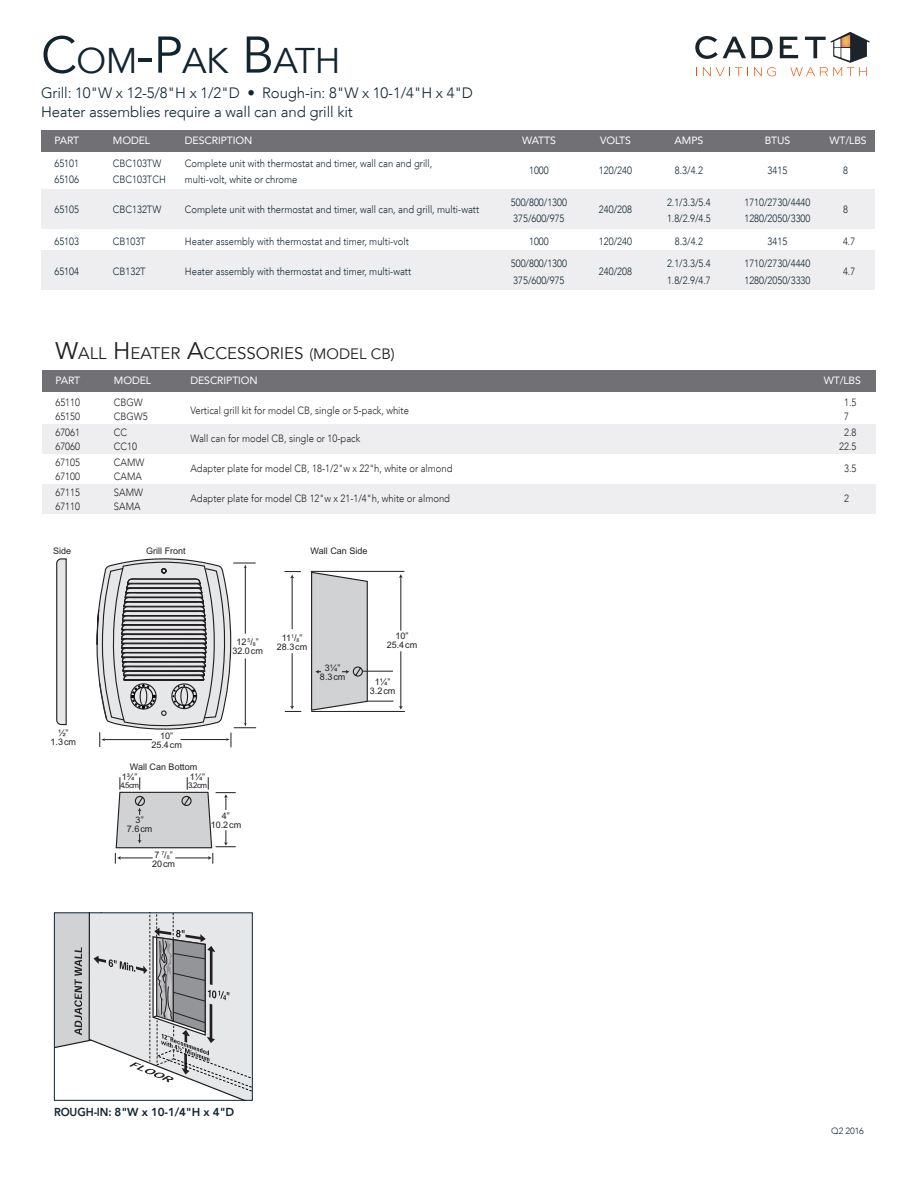
<style>
.page{position:relative;width:918px;height:1188px;background:#fff}
.page>*{position:absolute;margin:0;border:0;box-sizing:border-box;transform-origin:0 0}
.t1{font:35.7px "Avenir LT";letter-spacing:-.015em;color:#112530}
.t2{font:16.8px "Avenir LT";color:#231f20}
.t3{font:300 15px "Avenir LT";letter-spacing:-.01em;color:#112530}
.t4{font:800 11.55px "Avenir LT";letter-spacing:-.01em;color:#112530;scale:.94 1}
.t5{font:300 10.5px "Avenir LT";color:#112530;scale:.9 1}
.t6{font:300 10.5px "Avenir LT";color:#231f20;scale:.9 1}
.t7{font:10.5px "Avenir LT";letter-spacing:-.01em;color:#fff}
.t8{font:9px/9px "Arial";color:#231f20;text-align:center}
.t9{font:300 9px "Avenir LT";letter-spacing:-.01em;color:#112530}
.t10{font:7.95px "Arial";letter-spacing:-.075em;color:#231f20}
.s1{font-size:51px}
.s2{font-size:24px}
.s3{font-size:15px}
</style>
<div class="page">
<div style="left:41px;top:190px;width:834px;height:39px;background:#eeeef0"></div>
<div style="left:41px;top:250px;width:834px;height:39px;background:#eeeef0"></div>
<hr style="left:292px;top:653px;width:1px;height:54px;background:#231f20">
<hr style="left:292px;top:577px;width:1px;height:52px;background:#231f20">
<hr style="left:401px;top:651px;width:1px;height:56px;background:#231f20">
<hr style="left:401px;top:577px;width:1px;height:54px;background:#231f20">
<svg style="left:399px;top:574px;width:4px;height:4px"></svg>
<svg style="left:284px;top:571px;width:17px;height:7px"></svg>
<svg style="left:285px;top:706px;width:16px;height:6px"></svg>
<hr style="left:311px;top:571px;width:93px;height:1px;background:#231f20">
<hr style="left:311px;top:711px;width:94px;height:1px;background:#231f20">
<svg style="left:310px;top:571px;width:83px;height:140px"></svg>
<svg style="left:115px;top:777px;width:121px;height:87px"></svg>
<svg style="left:56px;top:558px;width:11px;height:168px;background:#bdbdbf"></svg>
<svg style="left:96px;top:558px;width:160px;height:189px"></svg>
<div style="left:41px;top:130px;width:834px;height:21px;background:#717074"></div>
<svg style="left:695px;top:32px;width:174px;height:44px"></svg>
<svg style="left:56px;top:914px;width:195px;height:185px"></svg>
<div style="left:54px;top:912px;width:199px;height:189px;border:1px solid #112530"></div>
<div style="left:43px;top:370px;width:833px;height:21px;background:#717074"></div>
<div style="left:43px;top:424px;width:833px;height:30px;background:#eeeef0"></div>
<div style="left:43px;top:484px;width:833px;height:29px;background:#eeeef0"></div>
<p class="t1" style="left:41px;top:40px;width:301px"><span class="s1">C</span>OM<span class="s1">-P</span>AK <span class="s1">B</span>ATH</p>
<p class="t3" style="left:41px;top:84px;width:434px">Grill: 10"W x 12-5/8"H x 1/2"D • Rough-in: 8"W x 10-1/4"H x 4"D</p>
<p class="t3" style="left:41px;top:103px;width:313px">Heater assemblies require a wall can and grill kit</p>
<p class="t7" style="left:54px;top:134px;width:26px">PART</p>
<p class="t7" style="left:113px;top:134px;width:39px">MODEL</p>
<p class="t7" style="left:185px;top:134px;width:69px">DESCRIPTION</p>
<p class="t7" style="left:522px;top:134px;width:35px">WATTS</p>
<p class="t7" style="left:600px;top:134px;width:32px">VOLTS</p>
<p class="t7" style="left:675px;top:134px;width:30px">AMPS</p>
<p class="t7" style="left:765px;top:134px;width:27px">BTUS</p>
<p class="t7" style="left:830px;top:134px;width:39px">WT/LBS</p>
<p class="t5" style="left:54px;top:157px;width:29px">65101</p>
<p class="t5" style="left:113px;top:157px;width:55px">CBC103TW</p>
<p class="t5" style="left:185px;top:157px;width:276px">Complete unit with thermostat and timer, wall can and grill,</p>
<p class="t5" style="left:529px;top:164px;width:23px">1000</p>
<p class="t5" style="left:599px;top:164px;width:38px">120/240</p>
<p class="t5" style="left:675px;top:164px;width:33px">8.3/4.2</p>
<p class="t5" style="left:768px;top:164px;width:23px">3415</p>
<p class="t5" style="left:843px;top:164px;width:7px">8</p>
<p class="t5" style="left:54px;top:173px;width:29px">65106</p>
<p class="t5" style="left:113px;top:173px;width:60px">CBC103TCH</p>
<p class="t5" style="left:185px;top:173px;width:126px">multi-volt, white or chrome</p>
<p class="t5" style="left:54px;top:203px;width:29px">65105</p>
<p class="t5" style="left:113px;top:203px;width:55px">CBC132TW</p>
<p class="t5" style="left:185px;top:203px;width:328px">Complete unit with thermostat and timer, wall can, and grill, multi-watt</p>
<p class="t5" style="left:511px;top:196px;width:64px">500/800/1300</p>
<p class="t5" style="left:667px;top:196px;width:50px">2.1/3.3/5.4</p>
<p class="t5" style="left:744px;top:196px;width:75px">1710/2730/4440</p>
<p class="t5" style="left:599px;top:203px;width:38px">240/208</p>
<p class="t5" style="left:843px;top:203px;width:7px">8</p>
<p class="t5" style="left:513px;top:212px;width:58px">375/600/975</p>
<p class="t5" style="left:667px;top:212px;width:50px">1.8/2.9/4.5</p>
<p class="t5" style="left:744px;top:212px;width:75px">1280/2050/3300</p>
<p class="t5" style="left:54px;top:235px;width:29px">65103</p>
<p class="t5" style="left:113px;top:235px;width:38px">CB103T</p>
<p class="t5" style="left:185px;top:235px;width:250px">Heater assembly with thermostat and timer, multi-volt</p>
<p class="t5" style="left:529px;top:235px;width:23px">1000</p>
<p class="t5" style="left:599px;top:235px;width:38px">120/240</p>
<p class="t5" style="left:675px;top:235px;width:33px">8.3/4.2</p>
<p class="t5" style="left:768px;top:235px;width:23px">3415</p>
<p class="t5" style="left:843px;top:235px;width:15px">4.7</p>
<p class="t5" style="left:54px;top:265px;width:29px">65104</p>
<p class="t5" style="left:113px;top:265px;width:38px">CB132T</p>
<p class="t5" style="left:185px;top:265px;width:253px">Heater assembly with thermostat and timer, multi-watt</p>
<p class="t5" style="left:511px;top:257px;width:64px">500/800/1300</p>
<p class="t5" style="left:667px;top:257px;width:50px">2.1/3.3/5.4</p>
<p class="t5" style="left:744px;top:257px;width:75px">1710/2730/4440</p>
<p class="t5" style="left:599px;top:265px;width:38px">240/208</p>
<p class="t5" style="left:843px;top:265px;width:15px">4.7</p>
<p class="t5" style="left:513px;top:274px;width:58px">375/600/975</p>
<p class="t5" style="left:667px;top:274px;width:50px">1.8/2.9/4.7</p>
<p class="t5" style="left:744px;top:274px;width:75px">1280/2050/3330</p>
<p class="t2" style="left:56px;top:344px;width:341px"><span class="s2">W</span>ALL <span class="s2">H</span> EATER <span class="s2">A</span>CCESSORIES <span class="s3">(MODEL CB)</span></p>
<p class="t7" style="left:56px;top:374px;width:26px">PART</p>
<p class="t7" style="left:114px;top:374px;width:39px">MODEL</p>
<p class="t7" style="left:190px;top:374px;width:69px">DESCRIPTION</p>
<p class="t7" style="left:824px;top:374px;width:39px">WT/LBS</p>
<p class="t6" style="left:56px;top:396px;width:29px">65110</p>
<p class="t6" style="left:114px;top:396px;width:34px">CBGW</p>
<p class="t6" style="left:191px;top:404px;width:244px">Vertical grill kit for model CB, single or 5-pack, white</p>
<p class="t6" style="left:844px;top:396px;width:15px">1.5</p>
<p class="t6" style="left:56px;top:410px;width:29px">65150</p>
<p class="t6" style="left:114px;top:410px;width:39px">CBGW5</p>
<p class="t6" style="left:844px;top:410px;width:7px">7</p>
<p class="t6" style="left:56px;top:426px;width:29px">67061</p>
<p class="t6" style="left:114px;top:426px;width:16px">CC</p>
<p class="t6" style="left:191px;top:432px;width:190px">Wall can for model CB, single or 10-pack</p>
<p class="t6" style="left:844px;top:426px;width:15px">2.8</p>
<p class="t6" style="left:56px;top:440px;width:29px">67060</p>
<p class="t6" style="left:114px;top:440px;width:27px">CC10</p>
<p class="t6" style="left:839px;top:440px;width:21px">22.5</p>
<p class="t6" style="left:56px;top:456px;width:29px">67105</p>
<p class="t6" style="left:114px;top:456px;width:35px">CAMW</p>
<p class="t6" style="left:191px;top:462px;width:293px">Adapter plate for model CB, 18-1/2"w x 22"h, white or almond</p>
<p class="t6" style="left:844px;top:462px;width:15px">3.5</p>
<p class="t6" style="left:56px;top:470px;width:29px">67100</p>
<p class="t6" style="left:114px;top:470px;width:33px">CAMA</p>
<p class="t6" style="left:56px;top:486px;width:29px">67115</p>
<p class="t6" style="left:114px;top:486px;width:34px">SAMW</p>
<p class="t6" style="left:191px;top:492px;width:290px">Adapter plate for model CB 12"w x 21-1/4"h, white or almond</p>
<p class="t6" style="left:844px;top:492px;width:7px">2</p>
<p class="t6" style="left:56px;top:500px;width:29px">67110</p>
<p class="t6" style="left:114px;top:500px;width:31px">SAMA</p>
<p class="t8" style="left:53px;top:547px;width:20px">Side</p>
<p class="t8" style="left:146px;top:547px;width:41px">Grill Front</p>
<p class="t8" style="left:311px;top:546px;width:58px">Wall Can Side</p>
<p class="t8" style="left:51px;top:728px;width:27px">½”<br>1.3cm</p>
<p class="t8" style="left:232px;top:637px;width:32px">12 <sup>5</sup>/<sub>8</sub>”<br>32.0cm</p>
<p class="t8" style="left:277px;top:633px;width:32px">11<sup>1</sup>/<sub>8</sub>”<br>28.3cm</p>
<p class="t8" style="left:320px;top:664px;width:27px">3¼”<br>8.3cm</p>
<p class="t8" style="left:151px;top:732px;width:32px">10”<br>25.4cm</p>
<p class="t8" style="left:130px;top:762px;width:69px">Wall Can Bottom</p>
<p class="t8" style="left:122px;top:772px;width:17px">1¾”</p>
<p class="t10" style="left:120px;top:780px;width:20px">4.5cm</p>
<p class="t8" style="left:190px;top:772px;width:17px">1¼”</p>
<p class="t10" style="left:188px;top:780px;width:20px">3.2cm</p>
<p class="t8" style="left:127px;top:816px;width:27px">3”<br>7.6cm</p>
<p class="t8" style="left:211px;top:811px;width:32px">4”<br>10.2cm</p>
<p class="t8" style="left:152px;top:850px;width:24px;text-align:left">7 <sup>7</sup>/<sub>8</sub>”<br>20cm</p>
<p class="t8" style="left:387px;top:632px;width:32px">10”<br>25.4cm</p>
<p class="t8" style="left:370px;top:678px;width:27px">1¼”<br>3.2cm</p>
<p class="t4" style="left:54px;top:1106px;width:193px">ROUGH-IN: 8"W x 10-1/4"H x 4"D</p>
<p class="t9" style="left:831px;top:1126px;width:34px">Q2 2016</p>
</div>
